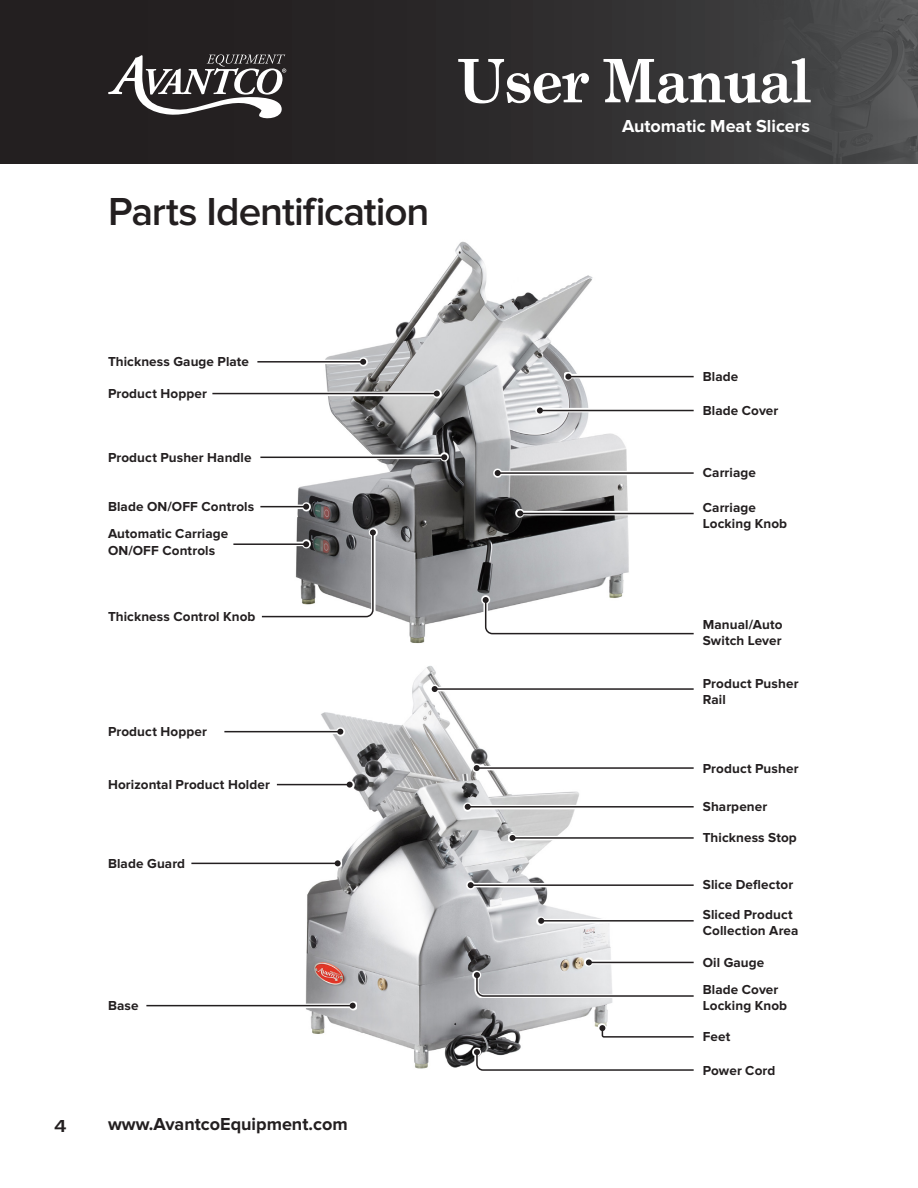
<style>
.page{position:relative;width:918px;height:1188px;background:#fff}
.page>*{position:absolute;margin:0;border:0;box-sizing:border-box;transform-origin:0 0}
.t1{font:700 60px "Grad";color:#fff}
.t2{font:600 40.5px "Proxima Nova";letter-spacing:-.025em;color:#231f20}
.t3{font:700 18px "Proxima Nova";color:#231f20}
.t4{font:700 18px "Proxima Nova";color:#fff}
.t5{font:600 18px "Proxima Nova";color:#231f20;scale:1.2 1}
.t6{font:700 13.5px/16.2px "Proxima Nova";letter-spacing:.01em;color:#231f20}
</style>
<div class="page">
<img style="left:305px;top:666px;width:308px;height:403px">
<img style="left:296px;top:241px;width:333px;height:402px">
<svg style="left:0;top:0;width:726px;height:164px;background:#2a2728"></svg>
<img style="left:726px;top:0;width:192px;height:164px">
<svg style="left:108px;top:54px;width:178px;height:66px"></svg>
<svg style="left:296px;top:357px;width:72px;height:9px"></svg>
<hr style="left:257px;top:361px;width:106px;height:2px;background:#231f20">
<svg style="left:360px;top:359px;width:6px;height:6px"></svg>
<svg style="left:212px;top:389px;width:229px;height:9px"></svg>
<hr style="left:212px;top:393px;width:225px;height:1px;background:#231f20">
<svg style="left:434px;top:391px;width:6px;height:6px"></svg>
<svg style="left:260px;top:453px;width:189px;height:9px"></svg>
<hr style="left:260px;top:457px;width:184px;height:1px;background:#231f20">
<svg style="left:441px;top:454px;width:6px;height:6px"></svg>
<svg style="left:260px;top:502px;width:51px;height:9px"></svg>
<hr style="left:260px;top:506px;width:46px;height:1px;background:#231f20">
<svg style="left:303px;top:504px;width:6px;height:6px"></svg>
<hr style="left:233px;top:543px;width:73px;height:2px;background:#231f20">
<svg style="left:276px;top:780px;width:78px;height:9px"></svg>
<hr style="left:277px;top:784px;width:73px;height:1px;background:#231f20">
<svg style="left:347px;top:782px;width:6px;height:6px"></svg>
<svg style="left:191px;top:859px;width:151px;height:9px"></svg>
<hr style="left:191px;top:863px;width:147px;height:1px;background:#231f20">
<svg style="left:335px;top:860px;width:6px;height:6px"></svg>
<svg style="left:224px;top:727px;width:121px;height:9px"></svg>
<hr style="left:224px;top:731px;width:116px;height:1px;background:#231f20">
<svg style="left:337px;top:729px;width:6px;height:6px"></svg>
<svg style="left:146px;top:1001px;width:211px;height:9px"></svg>
<hr style="left:146px;top:1005px;width:207px;height:1px;background:#231f20">
<svg style="left:350px;top:1003px;width:6px;height:6px"></svg>
<svg style="left:296px;top:528px;width:81px;height:91px"></svg>
<svg style="left:260px;top:530px;width:116px;height:88px"></svg>
<svg style="left:564px;top:372px;width:130px;height:9px"></svg>
<hr style="left:568px;top:376px;width:126px;height:1px;background:#231f20">
<svg style="left:565px;top:374px;width:6px;height:6px"></svg>
<svg style="left:535px;top:406px;width:159px;height:9px"></svg>
<hr style="left:540px;top:410px;width:154px;height:1px;background:#231f20">
<svg style="left:537px;top:408px;width:6px;height:6px"></svg>
<svg style="left:493px;top:469px;width:136px;height:9px"></svg>
<hr style="left:498px;top:472px;width:196px;height:2px;background:#231f20">
<svg style="left:495px;top:470px;width:6px;height:6px"></svg>
<svg style="left:516px;top:509px;width:178px;height:9px"></svg>
<hr style="left:520px;top:513px;width:174px;height:1px;background:#231f20">
<svg style="left:517px;top:511px;width:6px;height:6px"></svg>
<svg style="left:508px;top:833px;width:105px;height:10px"></svg>
<hr style="left:513px;top:837px;width:181px;height:2px;background:#231f20">
<svg style="left:510px;top:835px;width:6px;height:6px"></svg>
<svg style="left:463px;top:802px;width:150px;height:9px"></svg>
<hr style="left:468px;top:806px;width:226px;height:2px;background:#231f20">
<svg style="left:465px;top:804px;width:6px;height:6px"></svg>
<div style="left:430px;top:685px;width:265px;height:9px;background:#fff"></div>
<hr style="left:435px;top:688px;width:259px;height:2px;background:#231f20">
<svg style="left:432px;top:686px;width:6px;height:6px"></svg>
<div style="left:472px;top:764px;width:223px;height:9px;background:#fff"></div>
<hr style="left:477px;top:767px;width:217px;height:2px;background:#231f20">
<svg style="left:474px;top:765px;width:6px;height:6px"></svg>
<svg style="left:537px;top:916px;width:76px;height:9px"></svg>
<hr style="left:541px;top:920px;width:153px;height:2px;background:#231f20">
<svg style="left:538px;top:918px;width:6px;height:6px"></svg>
<svg style="left:466px;top:881px;width:147px;height:9px"></svg>
<hr style="left:471px;top:884px;width:223px;height:2px;background:#231f20">
<svg style="left:468px;top:882px;width:6px;height:6px"></svg>
<svg style="left:472px;top:1048px;width:141px;height:21px"></svg>
<svg style="left:474px;top:1049px;width:220px;height:22px"></svg>
<svg style="left:472px;top:970px;width:141px;height:28px"></svg>
<svg style="left:474px;top:972px;width:220px;height:26px"></svg>
<div style="left:598px;top:1024px;width:97px;height:15px;background:#fff"></div>
<svg style="left:599px;top:1025px;width:95px;height:13px"></svg>
<svg style="left:584px;top:958px;width:110px;height:9px"></svg>
<hr style="left:589px;top:962px;width:105px;height:1px;background:#231f20">
<svg style="left:586px;top:959px;width:6px;height:6px"></svg>
<svg style="left:481px;top:596px;width:148px;height:40px"></svg>
<svg style="left:483px;top:597px;width:211px;height:38px"></svg>
<p class="t2" style="left:108px;top:188px;width:323px">Parts Identification</p>
<h1 class="t1" style="left:458px;top:43px;width:353px">User Manual</h1>
<h3 class="t4" style="left:622px;top:115px;width:189px">Automatic Meat Slicers</h3>
<p class="t6" style="left:108px;top:354px;width:143px">Thickness Gauge Plate</p>
<p class="t6" style="left:108px;top:386px;width:100px">Product Hopper</p>
<p class="t6" style="left:108px;top:449px;width:145px">Product Pusher Handle</p>
<p class="t6" style="left:108px;top:499px;width:148px">Blade ON/OFF Controls</p>
<p class="t6" style="left:108px;top:526px;width:122px">Automatic Carriage</p>
<p class="t6" style="left:108px;top:542px;width:109px">ON/OFF Controls</p>
<p class="t6" style="left:108px;top:609px;width:149px">Thickness Control Knob</p>
<p class="t6" style="left:108px;top:724px;width:100px">Product Hopper</p>
<p class="t6" style="left:108px;top:777px;width:163px">Horizontal Product Holder</p>
<p class="t6" style="left:108px;top:855px;width:79px">Blade Guard</p>
<p class="t6" style="left:108px;top:998px;width:32px">Base</p>
<h3 class="t5" style="left:54px;top:1116px;width:12px">4</h3>
<h3 class="t3" style="left:108px;top:1114px;width:241px">www.AvantcoEquipment.com</h3>
<p class="t6" style="left:703px;top:369px;width:37px">Blade</p>
<p class="t6" style="left:703px;top:403px;width:77px">Blade Cover</p>
<p class="t6" style="left:703px;top:465px;width:55px">Carriage</p>
<p class="t6" style="left:703px;top:500px;width:55px">Carriage</p>
<p class="t6" style="left:703px;top:516px;width:86px">Locking Knob</p>
<p class="t6" style="left:703px;top:617px;width:81px">Manual/Auto<br>Switch Lever</p>
<p class="t6" style="left:703px;top:675px;width:97px">Product Pusher</p>
<p class="t6" style="left:703px;top:692px;width:25px">Rail</p>
<p class="t6" style="left:703px;top:760px;width:97px">Product Pusher</p>
<p class="t6" style="left:703px;top:799px;width:66px">Sharpener</p>
<p class="t6" style="left:703px;top:830px;width:95px">Thickness Stop</p>
<p class="t6" style="left:703px;top:877px;width:92px">Slice Deflector</p>
<p class="t6" style="left:703px;top:907px;width:97px">Sliced Product<br>Collection Area</p>
<p class="t6" style="left:703px;top:955px;width:63px">Oil Gauge</p>
<p class="t6" style="left:703px;top:982px;width:86px">Blade Cover<br>Locking Knob</p>
<p class="t6" style="left:703px;top:1029px;width:29px">Feet</p>
<p class="t6" style="left:703px;top:1063px;width:74px">Power Cord</p>
</div>
